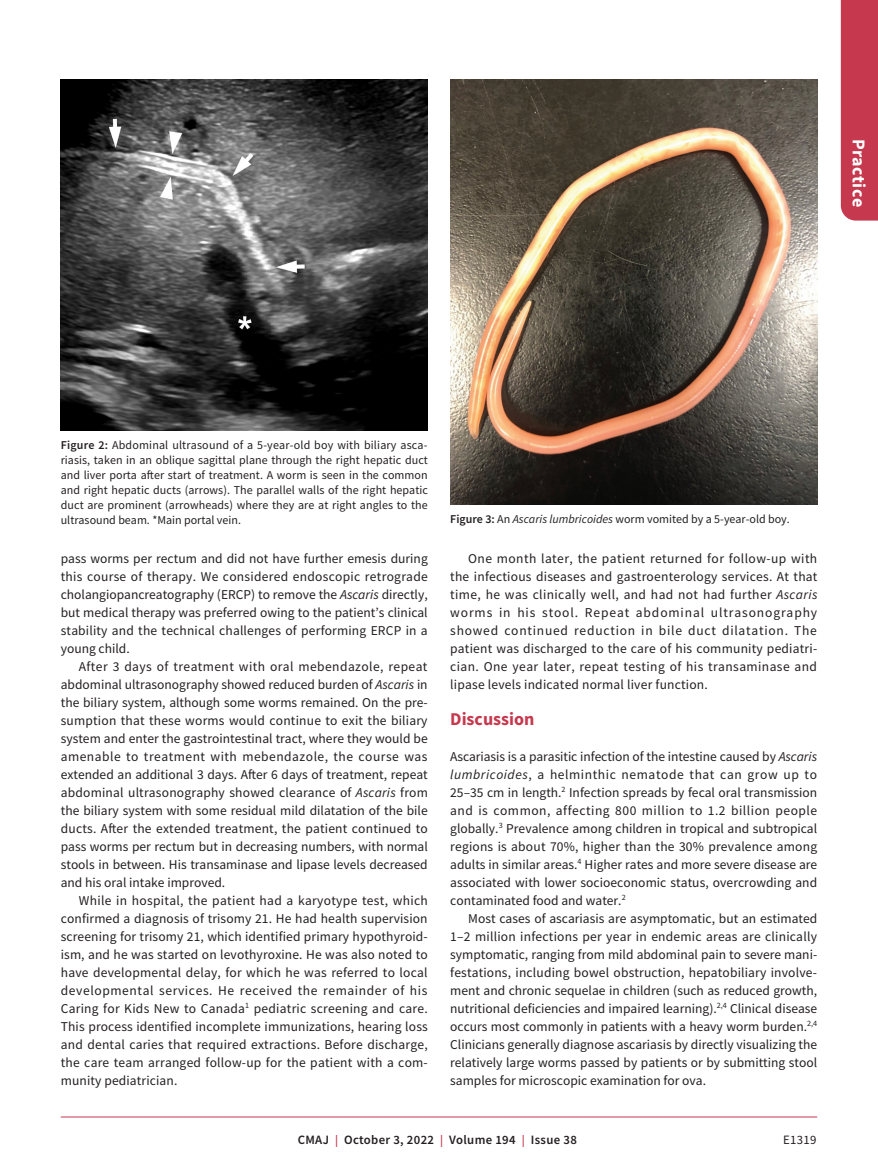
<style>
.page{position:relative;width:878px;height:1175px;background:#fff}
.page>*{position:absolute;margin:0;border:0;box-sizing:border-box;transform-origin:0 0}
.t1{font:700 18px "Source Sans Pro";color:#c5384e}
.t2{font:700 18px "Source Sans Pro";letter-spacing:.025em;color:#fff}
.t3{font:13.5px/18px "Source Sans Pro";letter-spacing:.005em;color:#231f20;text-align:justify}
.t4{font:600 12.75px "Source Sans Pro";letter-spacing:.025em;color:#231f20}
.t5{font:12.75px "Source Sans Pro";letter-spacing:.025em;color:#231f20}
.t6{font:12px/15px "Source Sans Pro";color:#231f20;text-align:justify}
.s1{font-weight:600}
.s2{font-style:italic}
.s3{font-size:12px;color:#c5384e}
</style>
<div class="page">
<div style="left:840px;top:0;width:38px;height:220px;background:#c5384e"></div>
<hr style="left:61px;top:1116px;width:756px;height:1px;background:#c5384e">
<img style="left:61px;top:80px;width:366px;height:350px">
<img style="left:450px;top:80px;width:367px;height:424px">
<h1 class="t2" style="left:871px;top:138px;width:70px;rotate:90deg">Practice</h1>
<p class="t6" style="left:61px;top:437px;width:369px"><span class="s1">Figure 2:</span> Abdominal ultrasound of a 5-year-old boy with biliary asca&shy;riasis, taken in an oblique sagittal plane through the right hepatic duct and liver porta after start of treatment. A worm is seen in the common and right hepatic ducts (arrows). The parallel walls of the right hepatic duct are prominent (arrowheads) where they are at right angles to the ultrasound beam. *Main portal vein.</p>
<p class="t3" style="left:61px;top:549px;width:368px">pass worms per rectum and did not have further emesis during this course of therapy. We considered endoscopic retrograde cholangiopancreatography (ERCP) to remove the <span class="s2">Ascaris</span> directly, but medical therapy was preferred owing to the patient’s clinical stability and the technical challenges of performing ERCP in a young child.</p>
<p class="t3" style="left:61px;top:657px;width:369px;text-indent:18px">After 3 days of treatment with oral mebendazole, repeat abdominal ultrasonography showed reduced burden of <span class="s2">Ascaris</span> in the biliary system, although some worms remained. On the pre&shy;sumption that these worms would continue to exit the biliary system and enter the gastrointestinal tract, where they would be amenable to treatment with mebendazole, the course was extended an additional 3 days. After 6 days of treatment, repeat abdominal ultrasonography showed clearance of <span class="s2">Ascaris</span> from the biliary system with some residual mild dilatation of the bile ducts. After the extended treatment, the patient continued to pass worms per rectum but in decreasing numbers, with normal stools in between. His transaminase and lipase levels decreased and his oral intake improved.</p>
<p class="t3" style="left:61px;top:891px;width:368px;text-indent:18px">While in hospital, the patient had a karyotype test, which confirmed a diagnosis of trisomy 21. He had health supervision screening for trisomy 21, which identified primary hypothyroid&shy;ism, and he was started on levothyroxine. He was also noted to have developmental delay, for which he was referred to local developmental services. He received the remainder of his Caring for Kids New to Canada<sup>1</sup> pediatric screening and care.<br>This process identified incomplete immunizations, hearing loss and dental caries that required extractions. Before discharge, the care team arranged follow-up for the patient with a com&shy;munity pediatrician.</p>
<p class="t6" style="left:450px;top:511px;width:341px"><span class="s1">Figure 3:</span> An <span class="s2">Ascaris lumbricoides</span> worm vomited by a 5-year-old boy.</p>
<p class="t3" style="left:450px;top:549px;width:369px;text-indent:18px">One month later, the patient returned for follow-up with the infectious diseases and gastroenterology services. At that time, he was clinically well, and had not had further <span class="s2">Ascaris </span>worms in his stool. Repeat abdominal ultrasonography showed continued reduction in bile duct dilatation. The patient was discharged to the care of his community pediatri&shy;cian. One year later, repeat testing of his transaminase and lipase levels indicated normal liver function.</p>
<h1 class="t1" style="left:450px;top:706px;width:86px">Discussion</h1>
<p class="t3" style="left:450px;top:747px;width:368px">Ascariasis is a parasitic infection of the intestine caused by <span class="s2">Ascaris lumbricoides</span>, a helminthic nematode that can grow up to 25–35 cm in length.<sup>2</sup> Infection spreads by fecal oral transmission and is common, affecting 800 million to 1.2 billion people globally.<sup>3</sup> Prevalence among children in tropical and subtropical regions is about 70%, higher than the 30% prevalence among adults in similar areas.<sup>4</sup> Higher rates and more severe disease are associated with lower socioeconomic status, overcrowding and contaminated food and water.<sup>2</sup></p>
<p class="t3" style="left:450px;top:909px;width:368px;text-indent:18px">Most cases of ascariasis are asymptomatic, but an estimated 1–2 million infections per year in endemic areas are clinically symptomatic, ranging from mild abdominal pain to severe mani&shy;festations, including bowel obstruction, hepatobiliary involve&shy;ment and chronic sequelae in children (such as reduced growth, nutritional deficiencies and impaired learning).<sup>2,4</sup> Clinical disease occurs most commonly in patients with a heavy worm burden.<sup>2,4<br></sup>Clinicians generally diagnose ascariasis by directly visualizing the relatively large worms passed by patients or by submitting stool samples for microscopic examination for ova.</p>
<p class="t4" style="left:298px;top:1131px;width:281px">CMAJ <span class="s3">|</span> October 3, 2022 <span class="s3">|</span> Volume 194 <span class="s3">|</span> Issue 38</p>
<p class="t5" style="left:783px;top:1132px;width:35px">E1319</p>
</div>
